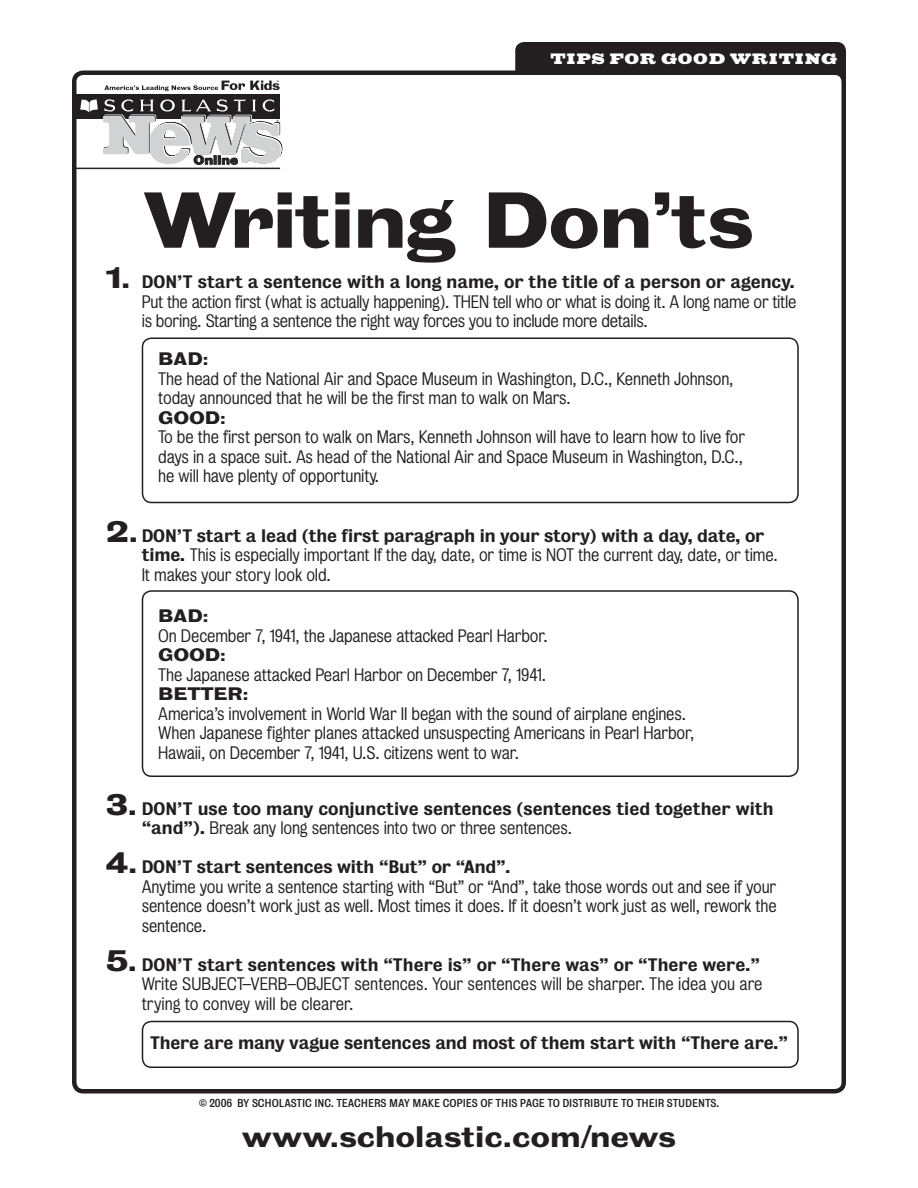
<style>
.page{position:relative;width:918px;height:1188px;background:#fff}
.page>*{position:absolute;margin:0;border:0;box-sizing:border-box;transform-origin:0 0}
.t1{font:72px "Bureau Grotesque Seven Nine";letter-spacing:-.025em;color:#231f20}
.t2{font:27px "Bureau Grotesque Seven Nine";color:#231f20}
.t3{font:16.5px/19.5px "Bureau Grotesque Five One";letter-spacing:-.01em;color:#231f20}
.t4{font:16.5px/19.5px "Bureau Grotesque Five Five";color:#231f20}
.t5{font:16.5px "Bureau Grotesque Seven Nine";letter-spacing:-.01em;color:#231f20}
.t6{font:15px "Giza Seven Nine";letter-spacing:.05em;color:#fff}
.t7{font:11.25px "Bureau Grotesque Seven Nine";letter-spacing:.02em;color:#231f20}
.t8{font:10.5px "Bureau Grotesque Five Three";letter-spacing:-.01em;color:#231f20}
.s1{font-family:"Bureau Grotesque Seven Nine";font-size:27px}
.s2{font-family:"Bureau Grotesque Five Five"}
.s3{font-family:"Bureau Grotesque Five One"}
</style>
<div class="page">
<div style="left:515px;top:42px;width:331px;height:97px;background:#231f20;border-radius:9px"></div>
<div style="left:74px;top:73px;width:770px;height:1018px;background:#fff;border-radius:9px"></div>
<div style="left:72px;top:70px;width:774px;height:1024px;border:4px solid #231f20;border-radius:9px"></div>
<hr style="left:74px;top:168px;width:206px;height:1px;background:#231f20">
<div style="left:76px;top:94px;width:204px;height:25px;background:#231f20"></div>
<svg style="left:104px;top:81px;width:176px;height:10px"></svg>
<svg style="left:80px;top:99px;width:202px;height:66px"></svg>
<div style="left:142px;top:338px;width:657px;height:165px;border:2px solid #231f20;border-radius:9px"></div>
<div style="left:142px;top:590px;width:657px;height:187px;border:2px solid #231f20;border-radius:9px"></div>
<div style="left:142px;top:1021px;width:657px;height:47px;border:2px solid #231f20;border-radius:9px"></div>
<p class="t7" style="left:194px;top:153px;width:46px">Online</p>
<p class="t6" style="left:550px;top:50px;width:288px">TIPS FOR GOOD WRITING</p>
<p class="t1" style="left:142px;top:176px;width:614px">Writing Don’ts</p>
<p class="t3" style="left:142px;top:272px;width:656px;text-align:justify;text-indent:-36px"><span class="s1">1.</span> <span class="s2">Don’t start a sentence with a long name, or the title of a person or agency.<br></span>Put the action first (what is actually happening). THEN tell who or what is doing it. A long name or title is boring. Starting a sentence the right way forces you to include more details.</p>
<p class="t5" style="left:158px;top:349px;width:52px">BAD:</p>
<p class="t3" style="left:158px;top:369px;width:577px">The head of the National Air and Space Museum in Washington, D.C., Kenneth Johnson, today announced that he will be the first man to walk on Mars.</p>
<p class="t5" style="left:158px;top:407px;width:69px">GOOD:</p>
<p class="t3" style="left:158px;top:427px;width:589px">To be the first person to walk on Mars, Kenneth Johnson will have to learn how to live for days in a space suit. As head of the National Air and Space Museum in Washington, D.C., he will have plenty of opportunity.</p>
<p class="t3" style="left:142px;top:526px;width:638px;text-indent:-36px"><span class="s1">2.</span> <span class="s2">Don’t start a lead (the first paragraph in your story) with a day, date, or time.</span> This is especially important If the day, date, or time is NOT the current day, date, or time.<br>It makes your story look old.</p>
<p class="t5" style="left:158px;top:606px;width:52px">BAD:</p>
<p class="t3" style="left:158px;top:626px;width:391px">On December 7, 1941, the Japanese attacked Pearl Harbor.</p>
<p class="t5" style="left:158px;top:645px;width:69px">GOOD:</p>
<p class="t3" style="left:158px;top:665px;width:389px">The Japanese attacked Pearl Harbor on December 7, 1941.</p>
<p class="t5" style="left:158px;top:684px;width:92px">BETTER:</p>
<p class="t3" style="left:158px;top:704px;width:538px">America’s involvement in World War II began with the sound of airplane engines.<br>When Japanese fighter planes attacked unsuspecting Americans in Pearl Harbor,<br>Hawaii, on December 7, 1941, U.S. citizens went to war.</p>
<p class="t4" style="left:142px;top:799px;width:633px;text-indent:-36px"><span class="s1">3.</span> Don’t use too many conjunctive sentences (sentences tied together with “and”). <span class="s3">Break any long sentences into two or three sentences.</span></p>
<p class="t3" style="left:142px;top:857px;width:637px;text-indent:-36px"><span class="s1">4.</span> <span class="s2">Don’t start sentences with “But” or “And”.<br></span>Anytime you write a sentence starting with “But” or “And”, take those words out and see if your sentence doesn’t work just as well. Most times it does. If it doesn’t work just as well, rework the sentence.</p>
<p class="t4" style="left:142px;top:955px;width:620px;text-indent:-36px"><span class="s1">5.</span> Don’t start sentences with “There is” or “There was” or “There were.”<br><span class="s3">Write subject</span></p>
<p class="t3" style="left:142px;top:974px;width:622px;text-indent:101px">–Verb–OBJECT sentences. Your sentences will be sharper. The idea you are trying to convey will be clearer.</p>
<p class="t4" style="left:150px;top:1033px;width:639px">There are many vague sentences and most of them start with “There are.”</p>
<p class="t8" style="left:199px;top:1097px;width:522px">© 2006 BY SCHOLASTIC I NC. TEACHERS MAY MAKE COPIES OF THIS PAGE TO DISTRIBUTE TO THEIR STUDENTS.</p>
<p class="t2" style="left:242px;top:1120px;width:436px">www.scholastic.com/news</p>
</div>
